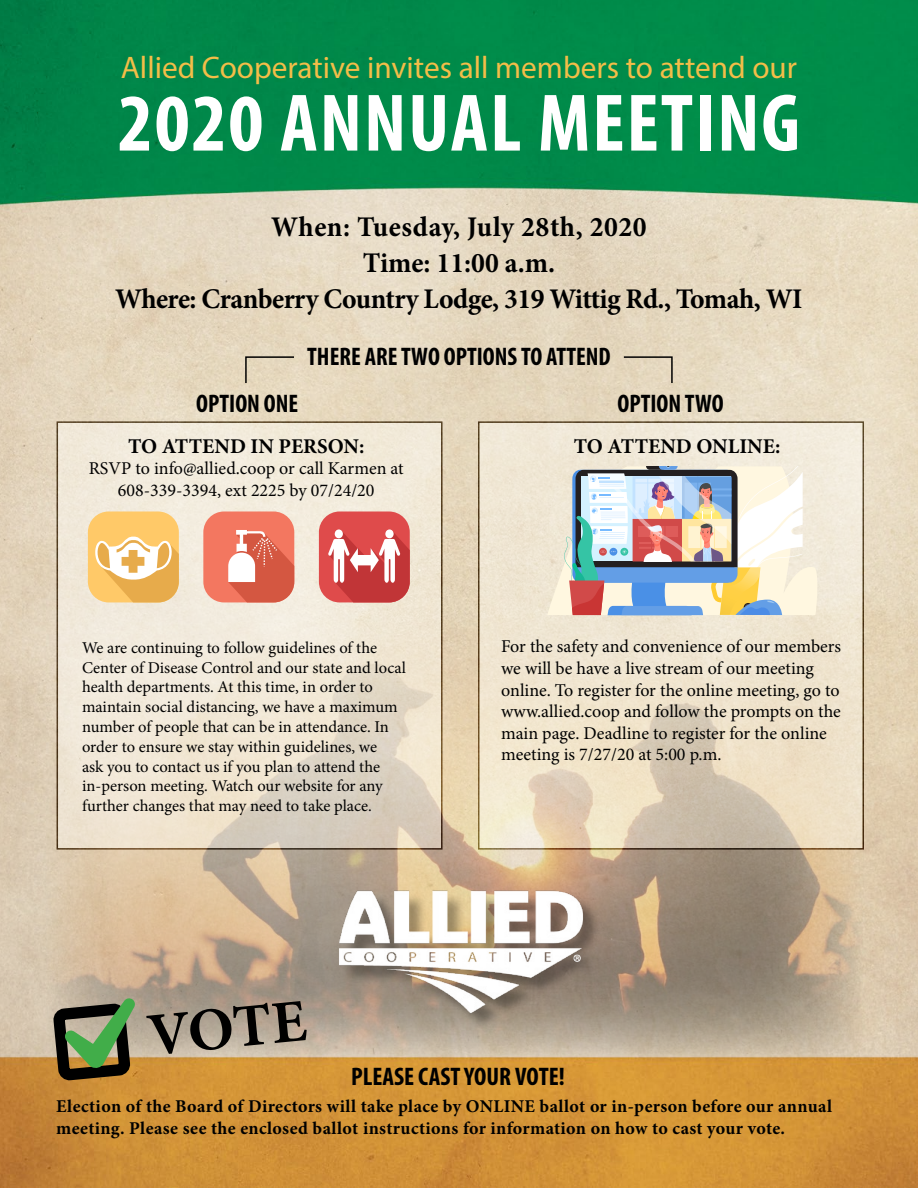
<style>
.page{position:relative;width:918px;height:1188px;background:#fff}
.page>*{position:absolute;margin:0;border:0;box-sizing:border-box;transform-origin:0 0}
.t1{font:700 condensed 82.35px "Myriad Pro";letter-spacing:.02em;color:#fff}
.t2{font:700 60.45px "Minion Pro";color:#000}
.t3{font:31.2px "Myriad Pro";color:#f3bd48}
.t4{font:700 28.5px "Minion Pro";letter-spacing:-.015em;color:#000}
.t5{font:700 28.5px "Minion Pro";letter-spacing:.02em;color:#000}
.t6{font:700 condensed 25.5px "Myriad Pro";color:#000}
.t7{font:700 21px "Minion Pro";color:#000}
.t8{font:18px/21.6px "Minion Pro";color:#000}
.t9{font:700 18px/21.6px "Minion Pro";letter-spacing:.02em;color:#000}
.t10{font:16.5px/19.8px "Minion Pro";letter-spacing:-.005em;color:#000}
</style>
<div class="page">
<img style="left:0;top:0;width:918px;height:1188px">
<img style="left:45px;top:610px;width:819px;height:453px">
<svg style="left:481px;top:424px;width:380px;height:423px;background:#ebe0cb"></svg>
<svg style="left:60px;top:424px;width:380px;height:423px;background:#ede4d4"></svg>
<div style="left:342px;top:893px;width:259px;height:137px;background:#000;opacity:.33"></div>
<img style="left:336px;top:890px;width:249px;height:124px">
<div style="left:319px;top:512px;width:91px;height:90px;background:#df4b4b;border-radius:21px"></div>
<svg style="left:328px;top:529px;width:82px;height:73px"></svg>
<div style="left:203px;top:512px;width:91px;height:90px;background:#f37760;border-radius:21px"></div>
<svg style="left:228px;top:530px;width:66px;height:72px"></svg>
<div style="left:88px;top:512px;width:91px;height:90px;background:#ffc968;border-radius:21px"></div>
<svg style="left:95px;top:537px;width:84px;height:65px"></svg>
<svg style="left:47px;top:997px;width:90px;height:90px;background:#72774d"></svg>
<svg style="left:547px;top:466px;width:272px;height:149px;background:#c8c6c4"></svg>
<svg style="left:244px;top:356px;width:52px;height:29px;background:#d4c7af"></svg>
<svg style="left:622px;top:356px;width:51px;height:29px"></svg>
<p class="t3" style="left:121px;top:48px;width:678px">Allied Cooperative invites all members to attend our</p>
<p class="t1" style="left:118px;top:72px;width:684px">2020 ANNUAL MEETING</p>
<p class="t5" style="left:271px;top:207px;width:377px">When: Tuesday, July 28th, 2020</p>
<p class="t4" style="left:363px;top:243px;width:194px">Time: 11:00 a.m.</p>
<p class="t4" style="left:115px;top:279px;width:689px">Where: Cranberry Country Lodge, 319 Wittig Rd., Tomah, WI</p>
<p class="t6" style="left:307px;top:340px;width:305px">THERE ARE TWO OPTIONS TO ATTEND</p>
<p class="t6" style="left:196px;top:388px;width:104px">OPTION ONE</p>
<p class="t6" style="left:618px;top:388px;width:108px">OPTION TWO</p>
<p class="t7" style="left:128px;top:431px;width:238px">TO ATTEND IN PERSON:</p>
<p class="t8" style="left:89px;top:458px;width:316px">RSVP to info@allied.coop or call Karmen at</p>
<p class="t8" style="left:118px;top:479px;width:258px">608-339-3394, ext 2225 by 07/24/20</p>
<p class="t10" style="left:82px;top:638px;width:325px">We are continuing to follow guidelines of the Center of Disease Control and our state and local health departments. At this time, in order to maintain social distancing, we have a maximum number of people that can be in attendance. In order to ensure we stay within guidelines, we<br>ask you to contact us if you plan to attend the in-person meeting. Watch our website for any further changes that may need to take place.</p>
<p class="t2" style="left:144px;top:993px;width:161px;rotate:-5deg">VOTE</p>
<p class="t7" style="left:574px;top:431px;width:208px">TO ATTEND ONLINE:</p>
<p class="t8" style="left:501px;top:636px;width:342px">For the safety and convenience of our members we will be have a live stream of our meeting online. To register for the online meeting, go to www.allied.coop and follow the prompts on the main page. Deadline to register for the online meeting is 7/27/20 at 5:00 p.m.</p>
<p class="t6" style="left:351px;top:1060px;width:215px">PLEASE CAST YOUR VOTE!</p>
<p class="t9" style="left:56px;top:1096px;width:777px">Election of the Board of Directors will take place by ONLINE ballot or in-person before our annual meeting. Please see the enclosed ballot instructions for information on how to cast your vote.</p>
</div>
